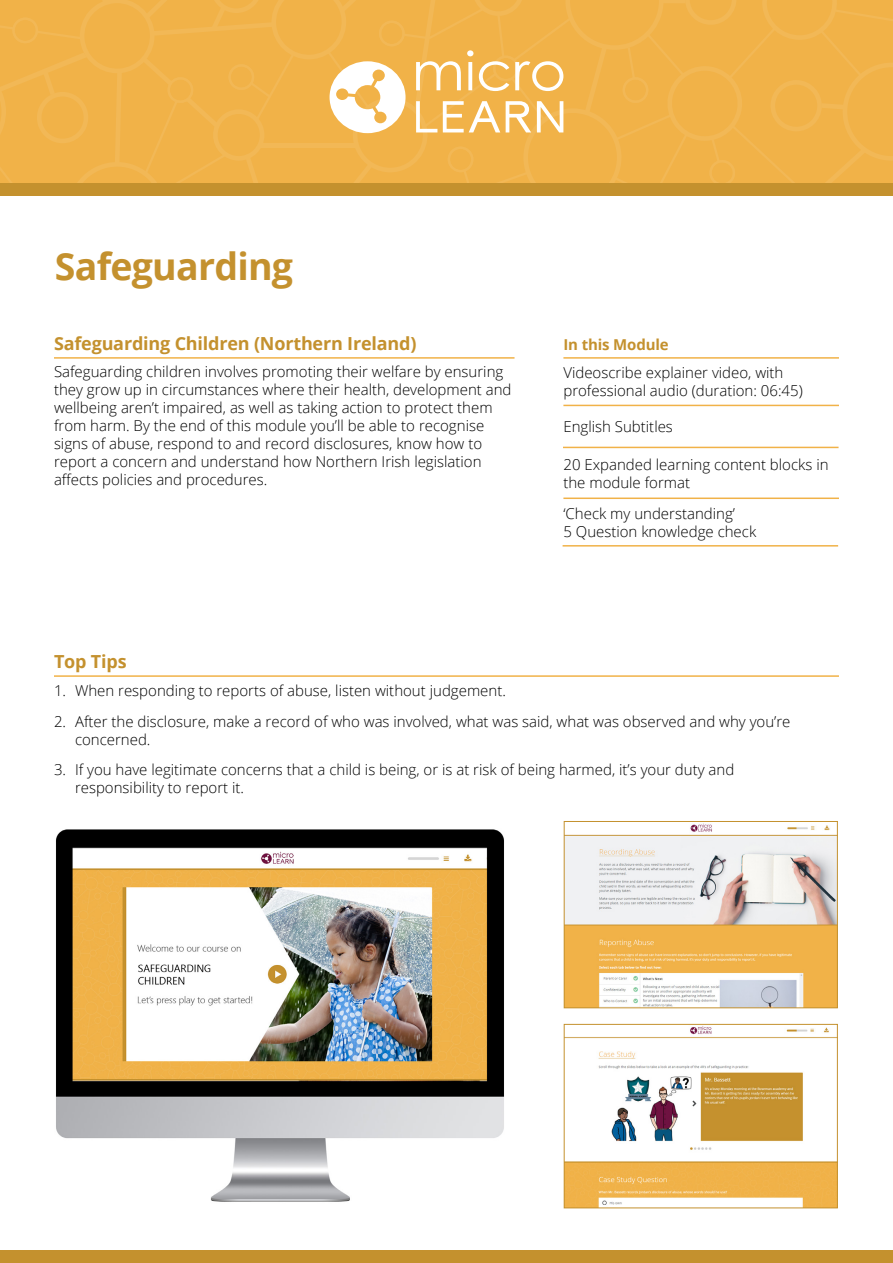
<style>
.page{position:relative;width:893px;height:1263px;background:#fff}
.page>*{position:absolute;margin:0;border:0;box-sizing:border-box;transform-origin:0 0}
.t1{font:700 37.5px "Open Sans";letter-spacing:-.02em;color:#c4912e}
.t2{font:700 18px "Open Sans";letter-spacing:-.01em;color:#c4912e}
.t3{font:300 15px/18px "Open Sans";color:#000}
.t4{font:700 15px "Open Sans";letter-spacing:-.01em;color:#c4912e}
</style>
<div class="page">
<hr style="left:54px;top:357px;width:460px;height:2px;background:#f1b248">
<hr style="left:563px;top:357px;width:276px;height:2px;background:#f1b248">
<hr style="left:563px;top:405px;width:276px;height:1px;background:#f1b248">
<hr style="left:563px;top:447px;width:275px;height:1px;background:#f1b248">
<hr style="left:563px;top:497px;width:276px;height:2px;background:#f1b248">
<hr style="left:563px;top:545px;width:275px;height:2px;background:#f1b248">
<div style="left:0;top:1250px;width:893px;height:13px;background:#c4912e"></div>
<hr style="left:54px;top:675px;width:785px;height:2px;background:#f1b248">
<div style="left:0;top:184px;width:893px;height:12px;background:#c4912e"></div>
<svg style="left:0;top:0;width:893px;height:184px;background:#f1b550"></svg>
<img style="left:566px;top:1026px;width:270px;height:180px">
<div style="left:564px;top:1024px;width:274px;height:184px;border:1px solid #c4912e"></div>
<img style="left:566px;top:823px;width:270px;height:183px">
<div style="left:564px;top:821px;width:274px;height:187px;border:1px solid #c4912e"></div>
<img style="left:56px;top:829px;width:448px;height:373px">
<h1 class="t1" style="left:55px;top:240px;width:240px">Safeguarding</h1>
<p class="t2" style="left:54px;top:331px;width:364px">Safeguarding Children (Northern Ireland)</p>
<p class="t3" style="left:54px;top:362px;width:459px">Safeguarding children involves promoting their welfare by ensuring they grow up in circumstances where their health, development and wellbeing aren’t impaired, as well as taking action to protect them from harm. By the end of this module you’ll be able to recognise signs of abuse, respond to and record disclosures, know how to report a concern and understand how Northern Irish legislation affects policies and procedures.</p>
<p class="t2" style="left:54px;top:649px;width:74px">Top Tips</p>
<p class="t4" style="left:563px;top:334px;width:107px">In this Module</p>
<p class="t3" style="left:563px;top:364px;width:241px">Videoscribe explainer video, with professional audio (duration: 06:45)</p>
<p class="t3" style="left:563px;top:417px;width:111px">English Subtitles</p>
<p class="t3" style="left:563px;top:455px;width:267px">20 Expanded learning content blocks in the module format</p>
<p class="t3" style="left:563px;top:504px;width:194px">‘Check my understanding’<br>5 Question knowledge check</p>
<p class="t3" style="left:54px;top:681px;width:453px">1. When responding to reports of abuse, listen without judgement.</p>
<p class="t3" style="left:75px;top:712px;width:717px;text-indent:-21px">2. After the disclosure, make a record of who was involved, what was said, what was observed and why you’re concerned.</p>
<p class="t3" style="left:75px;top:760px;width:661px;text-indent:-21px">3. If you have legitimate concerns that a child is being, or is at risk of being harmed, it’s your duty and responsibility to report it.</p>
</div>
